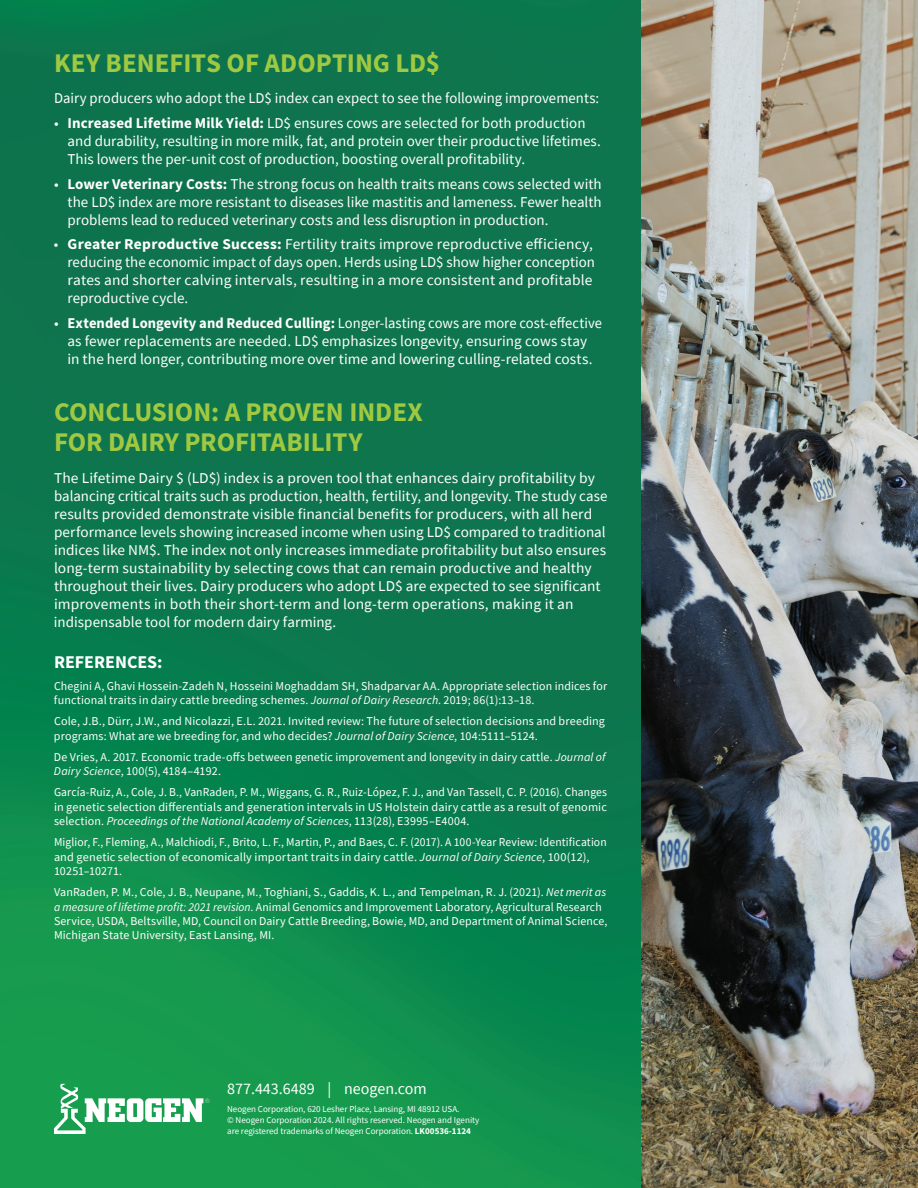
<style>
.page{position:relative;width:918px;height:1188px;background:#fff}
.page>*{position:absolute;margin:0;border:0;box-sizing:border-box;transform-origin:0 0}
.t1{font:700 27px/30px "Source Sans Pro";letter-spacing:-.005em;color:#a0c942}
.t2{font:700 18px "Source Sans Pro";color:#fff}
.t3{font:16.05px "Source Sans Pro";color:#fff}
.t4{font:15px/18px "Source Sans Pro";letter-spacing:.005em;color:#fff}
.t5{font:12px/14.4px "Source Sans Pro";letter-spacing:.01em;color:#fff}
.t6{font:9px/10.8px "Source Sans Pro";color:#fff}
.s1{font-weight:700}
.s2{font-style:italic}
</style>
<div class="page">
<img style="left:0;top:0;width:641px;height:1188px">
<img style="left:641px;top:0;width:277px;height:1188px">
<svg style="left:54px;top:1084px;width:156px;height:50px"></svg>
<h1 class="t1" style="left:54px;top:47px;width:388px">KEY BENEFITS OF ADOPTING LD$</h1>
<p class="t4" style="left:54px;top:89px;width:547px">Dairy producers who adopt the LD$ index can expect to see the following improvements:</p>
<p class="t4" style="left:68px;top:114px;width:535px;text-indent:-14px">• <span class="s1">Increased Lifetime Milk Yield:</span> LD$ ensures cows are selected for both production and durability, resulting in more milk, fat, and protein over their productive lifetimes.<br>This lowers the per-unit cost of production, boosting overall profitability.</p>
<p class="t4" style="left:67px;top:175px;width:536px;text-align:justify;text-indent:-13px">• <span class="s1">Lower Veterinary Costs:</span> The strong focus on health traits means cows selected with the LD$ index are more resistant to diseases like mastitis and lameness. Fewer health problems lead to reduced veterinary costs and less disruption in production.</p>
<p class="t4" style="left:68px;top:235px;width:529px;text-indent:-14px">• <span class="s1">Greater Reproductive Success:</span> Fertility traits improve reproductive efficiency, reducing the economic impact of days open. Herds using LD$ show higher conception rates and shorter calving intervals, resulting in a more consistent and profitable reproductive cycle.</p>
<p class="t4" style="left:54px;top:314px;width:550px;text-align:center">• <span class="s1">Extended Longevity and Reduced Culling:</span> Longer-lasting cows are more cost-effective as fewer replacements are needed. LD$ emphasizes longevity, ensuring cows stay<br>in the herd longer, contributing more over time and lowering culling-related costs.</p>
<h1 class="t1" style="left:54px;top:397px;width:370px">CONCLUSION: A PROVEN INDEX<br>FOR DAIRY PROFITABILITY</h1>
<p class="t4" style="left:54px;top:469px;width:555px">The Lifetime Dairy $ (LD$) index is a proven tool that enhances dairy profitability by balancing critical traits such as production, health, fertility, and longevity. The study case results provided demonstrate visible financial benefits for producers, with all herd performance levels showing increased income when using LD$ compared to traditional indices like NM$. The index not only increases immediate profitability but also ensures long-term sustainability by selecting cows that can remain productive and healthy throughout their lives. Dairy producers who adopt LD$ are expected to see significant improvements in both their short-term and long-term operations, making it an indispensable tool for modern dairy farming.</p>
<p class="t2" style="left:54px;top:650px;width:110px">REFERENCES:</p>
<p class="t5" style="left:54px;top:678px;width:555px">Chegini A, Ghavi Hossein-Zadeh N, Hosseini Moghaddam SH, Shadparvar AA. Appropriate selection indices for functional traits in dairy cattle breeding schemes. <span class="s2">Journal of Dairy Research</span>. 2019; 86(1):13–18.</p>
<p class="t5" style="left:54px;top:714px;width:553px">Cole, J.B., Dürr, J.W., and Nicolazzi, E.L. 2021. Invited review: The future of selection decisions and breeding programs: What are we breeding for, and who decides? <span class="s2">Journal of Dairy Science</span>, 104:5111–5124.</p>
<p class="t5" style="left:54px;top:749px;width:553px">De Vries, A. 2017. Economic trade-offs between genetic improvement and longevity in dairy cattle. <span class="s2">Journal of<br>Dairy Science</span>, 100(5), 4184–4192.</p>
<p class="t5" style="left:54px;top:785px;width:555px;text-align:justify">García-Ruiz, A., Cole, J. B., VanRaden, P. M., Wiggans, G. R., Ruiz-López, F. J., and Van Tassell, C. P. (2016). Changes in genetic selection differentials and generation intervals in US Holstein dairy cattle as a result of genomic selection. <span class="s2">Proceedings of the National Academy of Sciences</span>, 113(28), E3995–E4004.</p>
<p class="t5" style="left:54px;top:835px;width:554px">Miglior, F., Fleming, A., Malchiodi, F., Brito, L. F., Martin, P., and Baes, C. F. (2017). A 100-Year Review: Identification and genetic selection of economically important traits in dairy cattle. <span class="s2">Journal of Dairy Science</span>, 100(12),<br>10251–10271.</p>
<p class="t5" style="left:54px;top:885px;width:555px">VanRaden, P. M., Cole, J. B., Neupane, M., Toghiani, S., Gaddis, K. L., and Tempelman, R. J. (2021). <span class="s2">Net merit as a measure of lifetime profit: 2021 revision</span>. Animal Genomics and Improvement Laboratory, Agricultural Research Service, USDA, Beltsville, MD, Council on Dairy Cattle Breeding, Bowie, MD, and Department of Animal Science, Michigan State University, East Lansing, MI.</p>
<p class="t3" style="left:227px;top:1079px;width:201px">877.443.6489 | neogen.com</p>
<p class="t6" style="left:227px;top:1104px;width:254px">Neogen Corporation, 620 Lesher Place, Lansing, MI 48912 USA.<br>© Neogen Corporation 2024. All rights reserved. Neogen and Igenity are registered trademarks of Neogen Corporation. <span class="s1">LK00536-1124</span></p>
</div>
